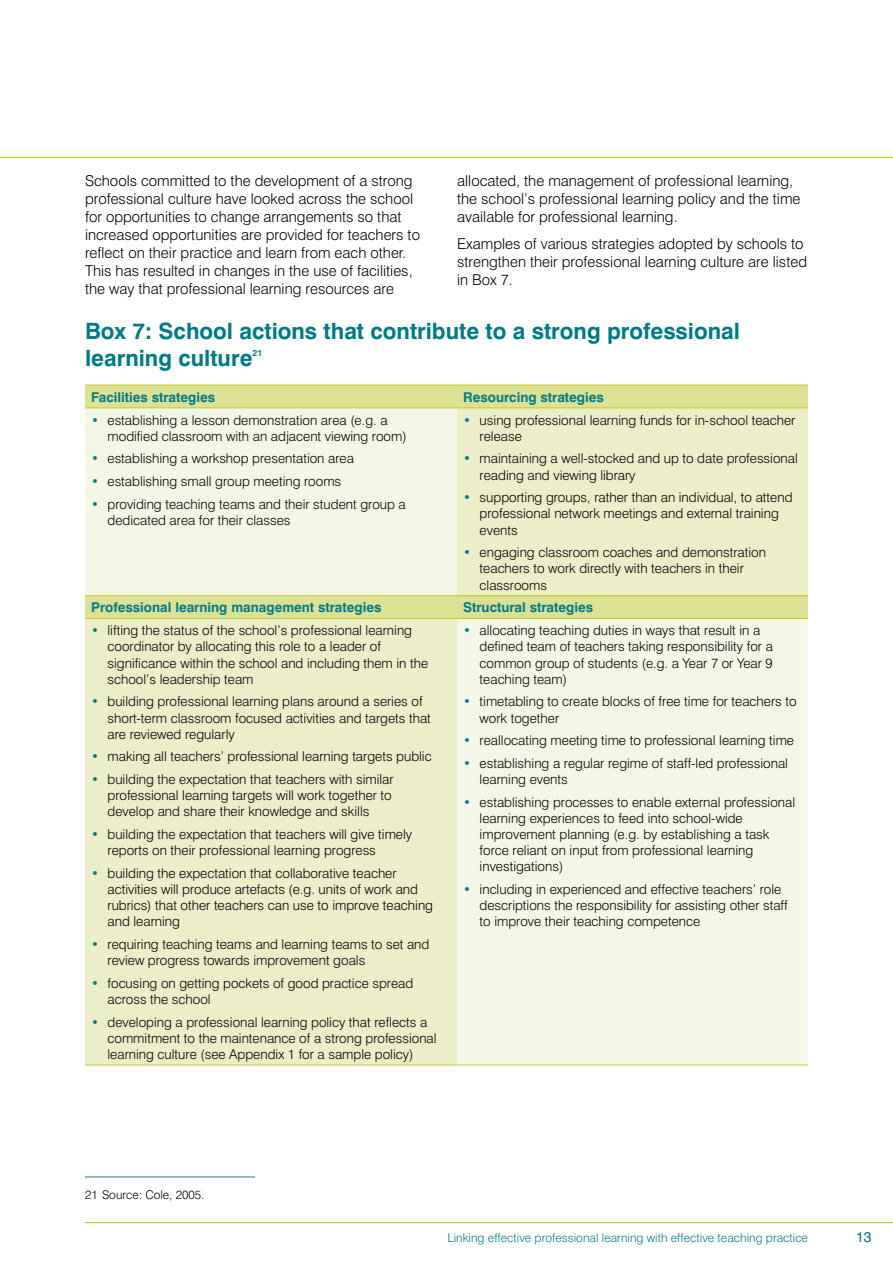
<style>
.page{position:relative;width:893px;height:1263px;background:#fff}
.page>*{position:absolute;margin:0;border:0;box-sizing:border-box;transform-origin:0 0}
.t1{font:700 22.5px/27px "Swiss 721 BT";color:#007b85}
.t2{font:300 15px/18px "Swiss 721 BT";color:#000}
.t3{font:14.25px "Swiss 721 BT";color:#007b85}
.t4{font:300 13.5px/16.2px "Swiss 721 BT";color:#000}
.t5{font:700 13.5px "Swiss 721 BT";color:#007b85}
.t6{font:300 12px "Swiss 721 BT";letter-spacing:.005em;color:#007b85}
.t7{font:300 12px "Swiss 721 BT";color:#000}
.t8{font:700 8.7px "Swiss 721 BT";color:#007b85}
.s1{color:#007b85}
</style>
<div class="page">
<hr style="left:0;top:157px;width:893px;height:1px;background:#c2cd23">
<hr style="left:85px;top:1222px;width:808px;height:1px;background:#c2cd23">
<div style="left:85px;top:386px;width:723px;height:21px;background:#dce194"></div>
<svg style="left:85px;top:408px;width:723px;height:656px;background:#eff1d3"></svg>
<hr style="left:85px;top:1064px;width:372px;height:1px;background:#c2cd23">
<hr style="left:85px;top:595px;width:372px;height:1px;background:#c2cd23">
<hr style="left:85px;top:618px;width:372px;height:1px;background:#c2cd23">
<hr style="left:85px;top:385px;width:372px;height:1px;background:#c2cd23">
<hr style="left:457px;top:385px;width:351px;height:1px;background:#c2cd23">
<hr style="left:85px;top:407px;width:372px;height:1px;background:#c2cd23">
<hr style="left:457px;top:407px;width:351px;height:1px;background:#c2cd23">
<hr style="left:457px;top:595px;width:351px;height:1px;background:#c2cd23">
<hr style="left:457px;top:618px;width:351px;height:1px;background:#c2cd23">
<hr style="left:457px;top:1064px;width:351px;height:1px;background:#c2cd23">
<hr style="left:85px;top:1176px;width:170px;height:1px;background:#007b85">
<p class="t2" style="left:85px;top:172px;width:336px">Schools committed to the development of a strong professional culture have looked across the school for opportunities to change arrangements so that increased opportunities are provided for teachers to reflect on their practice and learn from each other.<br>This has resulted in changes in the use of facilities, the way that professional learning resources are</p>
<p class="t2" style="left:457px;top:172px;width:345px">allocated, the management of professional learning, the school’s professional learning policy and the time available for professional learning.</p>
<p class="t2" style="left:457px;top:234px;width:351px">Examples of various strategies adopted by schools to strengthen their professional learning culture are listed in Box 7.</p>
<h1 class="t1" style="left:85px;top:317px;width:656px">Box 7: School actions that contribute to a strong professional learning culture</h1>
<p class="t8" style="left:253px;top:347px;width:11px">21</p>
<p class="t5" style="left:91px;top:389px;width:126px">Facilities strategies</p>
<p class="t5" style="left:463px;top:389px;width:142px">Resourcing strategies</p>
<p class="t4" style="left:108px;top:412px;width:301px;text-indent:-16px"><span class="s1">•</span> establishing a lesson demonstration area (e.g. a modified classroom with an adjacent viewing room)</p>
<p class="t4" style="left:91px;top:450px;width:264px"><span class="s1">•</span> establishing a workshop presentation area</p>
<p class="t4" style="left:91px;top:473px;width:252px"><span class="s1">•</span> establishing small group meeting rooms</p>
<p class="t4" style="left:108px;top:496px;width:300px;text-indent:-16px"><span class="s1">•</span> providing teaching teams and their student group a dedicated area for their classes</p>
<p class="t4" style="left:480px;top:412px;width:317px;text-indent:-16px"><span class="s1">•</span> using professional learning funds for in-school teacher release</p>
<p class="t4" style="left:480px;top:450px;width:320px;text-indent:-16px"><span class="s1">•</span> maintaining a well-stocked and up to date professional reading and viewing library</p>
<p class="t4" style="left:480px;top:489px;width:314px;text-indent:-16px"><span class="s1">•</span> supporting groups, rather than an individual, to attend professional network meetings and external training events</p>
<p class="t4" style="left:480px;top:544px;width:288px;text-indent:-16px"><span class="s1">•</span> engaging classroom coaches and demonstration teachers to work directly with teachers in their classrooms</p>
<p class="t5" style="left:91px;top:599px;width:292px">Professional learning management strategies</p>
<p class="t5" style="left:463px;top:599px;width:132px">Structural strategies</p>
<p class="t4" style="left:108px;top:622px;width:322px;text-indent:-16px"><span class="s1">•</span> lifting the status of the school’s professional learning coordinator by allocating this role to a leader of significance within the school and including them in the school’s leadership team</p>
<p class="t4" style="left:108px;top:693px;width:325px;text-indent:-16px"><span class="s1">•</span> building professional learning plans around a series of short-term classroom focused activities and targets that are reviewed regularly</p>
<p class="t4" style="left:91px;top:748px;width:342px"><span class="s1">•</span> making all teachers’ professional learning targets public</p>
<p class="t4" style="left:108px;top:771px;width:288px;text-indent:-16px"><span class="s1">•</span> building the expectation that teachers with similar professional learning targets will work together to develop and share their knowledge and skills</p>
<p class="t4" style="left:108px;top:826px;width:306px;text-indent:-16px"><span class="s1">•</span> building the expectation that teachers will give timely reports on their professional learning progress</p>
<p class="t4" style="left:108px;top:865px;width:327px;text-indent:-16px"><span class="s1">•</span> building the expectation that collaborative teacher activities will produce artefacts (e.g. units of work and rubrics) that other teachers can use to improve teaching and learning</p>
<p class="t4" style="left:108px;top:936px;width:323px;text-indent:-16px"><span class="s1">•</span> requiring teaching teams and learning teams to set and review progress towards improvement goals</p>
<p class="t4" style="left:108px;top:975px;width:307px;text-indent:-16px"><span class="s1">•</span> focusing on getting pockets of good practice spread across the school</p>
<p class="t4" style="left:108px;top:1013px;width:331px;text-indent:-16px"><span class="s1">•</span> developing a professional learning policy that reflects a commitment to the maintenance of a strong professional learning culture (see Appendix 1 for a sample policy)</p>
<p class="t4" style="left:480px;top:622px;width:295px;text-indent:-16px"><span class="s1">•</span> allocating teaching duties in ways that result in a defined team of teachers taking responsibility for a common group of students (e.g. a Year 7 or Year 9 teaching team)</p>
<p class="t4" style="left:480px;top:693px;width:318px;text-indent:-16px"><span class="s1">•</span> timetabling to create blocks of free time for teachers to work together</p>
<p class="t4" style="left:463px;top:732px;width:332px"><span class="s1">•</span> reallocating meeting time to professional learning time</p>
<p class="t4" style="left:480px;top:755px;width:310px;text-indent:-16px"><span class="s1">•</span> establishing a regular regime of staff-led professional learning events</p>
<p class="t4" style="left:480px;top:793px;width:317px;text-indent:-16px"><span class="s1">•</span> establishing processes to enable external professional learning experiences to feed into school-wide improvement planning (e.g. by establishing a task force reliant on input from professional learning investigations)</p>
<p class="t4" style="left:480px;top:881px;width:310px;text-indent:-16px"><span class="s1">•</span> including in experienced and effective teachers’ role descriptions the responsibility for assisting other staff to improve their teaching competence</p>
<p class="t7" style="left:85px;top:1187px;width:121px">21 Source: Cole, 2005.</p>
<p class="t6" style="left:447px;top:1230px;width:362px">Linking effective professional learning with effective teaching practice</p>
<p class="t3" style="left:856px;top:1228px;width:17px">13</p>
</div>
